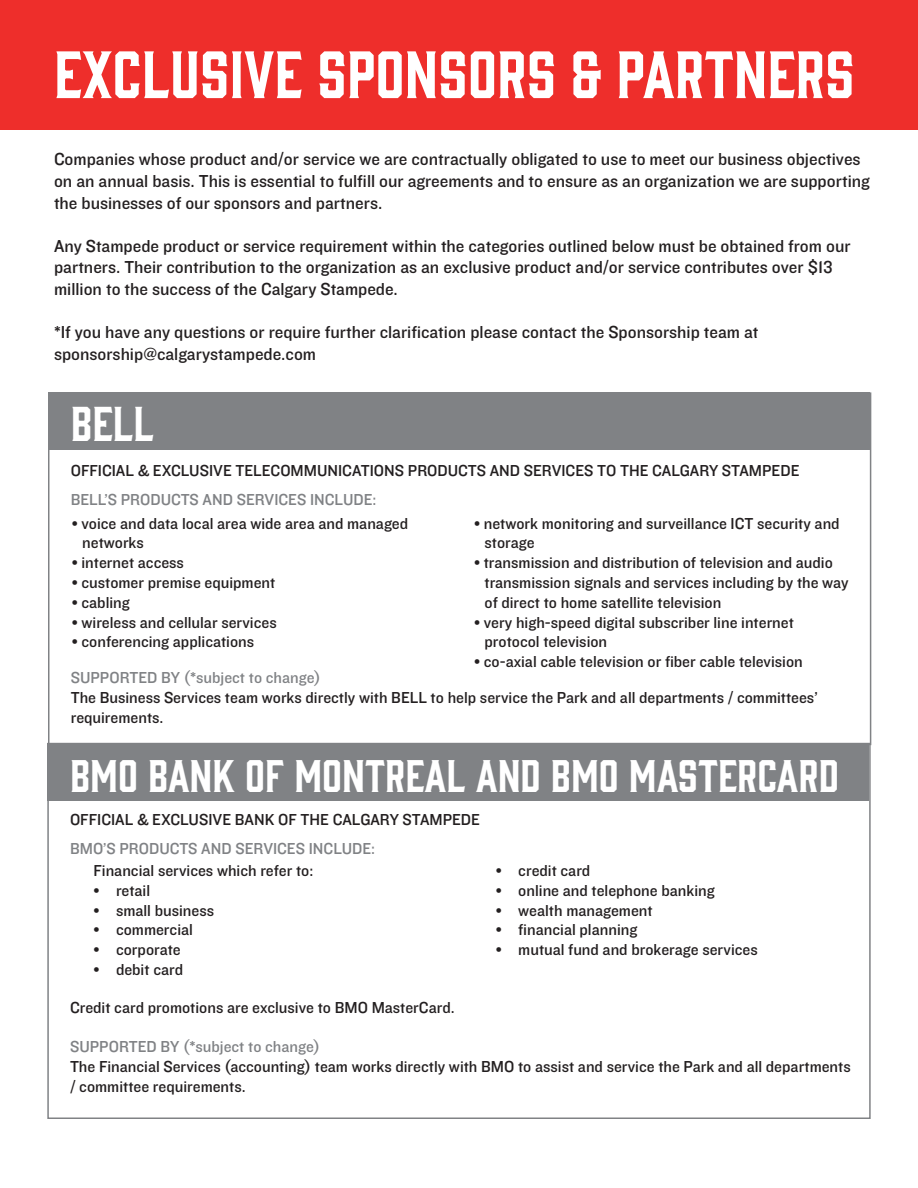
<style>
.page{position:relative;width:918px;height:1188px;background:#fff}
.page>*{position:absolute;margin:0;border:0;box-sizing:border-box;transform-origin:0 0}
.t1{font:61.5px "Gin";color:#fff}
.t2{font:45px "Gin";color:#fff}
.t3{font:42px "Gin";color:#fff}
.t4{font:18px/21.6px "Knockout 31 Junior Middlewt";color:#231f20}
.t5{font:16.5px/19.8px "Knockout 31 Junior Middlewt";color:#231f20}
.t6{font:16.5px "Knockout 31 Junior Middlewt";color:#808285}
</style>
<div class="page">
<div style="left:0;top:0;width:918px;height:130px;background:#ee2e2b"></div>
<div style="left:48px;top:392px;width:822px;height:58px;background:#808285"></div>
<div style="left:47px;top:743px;width:822px;height:57px;background:#808285"></div>
<div style="left:47px;top:743px;width:824px;height:376px;border:2px solid #808285"></div>
<p class="t1" style="left:54px;top:32px;width:802px">EXCLUSIVE SPONSORS &amp; PARTNERS</p>
<p class="t4" style="left:54px;top:148px;width:817px">Companies whose product and/or service we are contractually obligated to use to meet our business objectives on an annual basis. This is essential to fulfill our agreements and to ensure as an organization we are supporting the businesses of our sponsors and partners.</p>
<p class="t4" style="left:54px;top:234px;width:798px">Any Stampede product or service requirement within the categories outlined below must be obtained from our partners. Their contribution to the organization as an exclusive product and/or service contributes over $13 million to the success of the Calgary Stampede.</p>
<p class="t4" style="left:54px;top:320px;width:706px">*If you have any questions or require further clarification please contact the Sponsorship team at sponsorship@calgarystampede.com</p>
<p class="t2" style="left:71px;top:393px;width:85px">BELL</p>
<p class="t5" style="left:71px;top:460px;width:730px">OFFICIAL &amp; EXCLUSIVE TELECOMMUNICATIONS PRODUCTS AND SERVICES TO THE CALGARY STAMPEDE</p>
<p class="t6" style="left:71px;top:488px;width:307px">BELL’S PRODUCTS AND SERVICES INCLUDE:</p>
<p class="t5" style="left:82px;top:512px;width:327px;text-indent:-10px">• voice and data local area wide area and managed networks</p>
<p class="t5" style="left:72px;top:552px;width:114px">• internet access</p>
<p class="t5" style="left:72px;top:572px;width:205px">• customer premise equipment</p>
<p class="t5" style="left:72px;top:592px;width:60px">• cabling</p>
<p class="t5" style="left:72px;top:611px;width:207px">• wireless and cellular services</p>
<p class="t5" style="left:72px;top:631px;width:184px">• conferencing applications</p>
<p class="t5" style="left:484px;top:512px;width:357px;text-indent:-10px">• network monitoring and surveillance ICT security and storage</p>
<p class="t5" style="left:484px;top:552px;width:366px;text-indent:-10px">• transmission and distribution of television and audio transmission signals and services including by the way of direct to home satellite television</p>
<p class="t5" style="left:484px;top:611px;width:311px;text-indent:-10px">• very high-speed digital subscriber line internet protocol television</p>
<p class="t5" style="left:474px;top:651px;width:330px">• co-axial cable television or fiber cable television</p>
<p class="t6" style="left:71px;top:666px;width:252px">SUPPORTED BY (*subject to change)</p>
<p class="t5" style="left:71px;top:687px;width:749px">The Business Services team works directly with BELL to help service the Park and all departments / committees’ requirements.</p>
<p class="t3" style="left:70px;top:747px;width:771px">BMO BANK OF MONTREAL AND BMO MASTERCARD</p>
<p class="t5" style="left:70px;top:809px;width:411px">OFFICIAL &amp; EXCLUSIVE BANK OF THE CALGARY STAMPEDE</p>
<p class="t6" style="left:70px;top:837px;width:307px">BMO’S PRODUCTS AND SERVICES INCLUDE:</p>
<p class="t5" style="left:94px;top:860px;width:221px">Financial services which refer to:</p>
<p class="t5" style="left:94px;top:880px;width:58px">• retail</p>
<p class="t5" style="left:94px;top:899px;width:122px">• small business</p>
<p class="t5" style="left:94px;top:919px;width:101px">• commercial</p>
<p class="t5" style="left:94px;top:939px;width:89px">• corporate</p>
<p class="t5" style="left:94px;top:959px;width:91px">• debit card</p>
<p class="t5" style="left:496px;top:860px;width:96px">• credit card</p>
<p class="t5" style="left:496px;top:880px;width:221px">• online and telephone banking</p>
<p class="t5" style="left:496px;top:899px;width:158px">• wealth management</p>
<p class="t5" style="left:496px;top:919px;width:143px">• financial planning</p>
<p class="t5" style="left:496px;top:939px;width:263px">• mutual fund and brokerage services</p>
<p class="t5" style="left:70px;top:996px;width:386px">Credit card promotions are exclusive to BMO MasterCard.</p>
<p class="t6" style="left:70px;top:1035px;width:252px">SUPPORTED BY (*subject to change)</p>
<p class="t5" style="left:70px;top:1056px;width:782px">The Financial Services (accounting) team works directly with BMO to assist and service the Park and all departments / committee requirements.</p>
</div>
